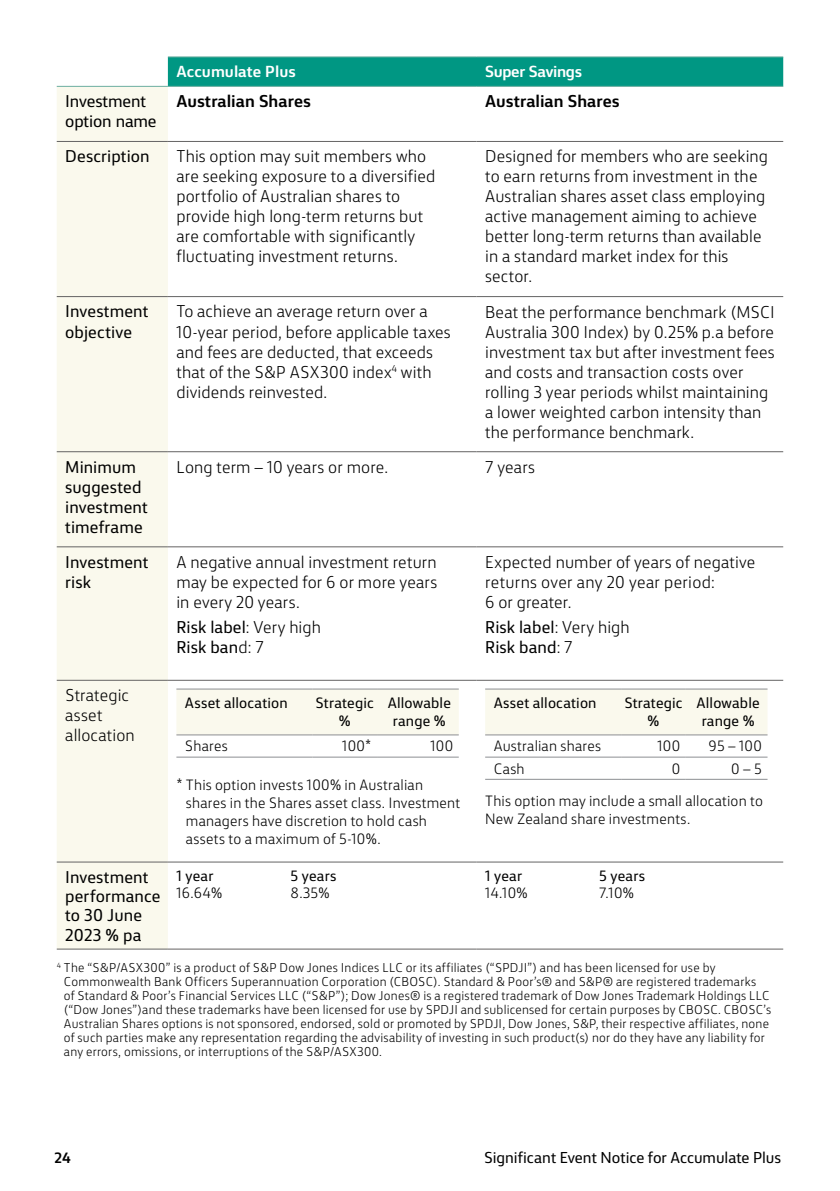
<style>
.page{position:relative;width:840px;height:1191px;background:#fff}
.page>*{position:absolute;margin:0;border:0;box-sizing:border-box;transform-origin:0 0}
.t1{font:300 16px/20px "CBA Sans";letter-spacing:.01em;color:#000}
.t2{font:16px/20px "CBA Sans";letter-spacing:.005em;color:#000}
.t3{font:700 16px "CBA Sans";letter-spacing:.005em;color:#000}
.t4{font:700 15px "CBA Sans";color:#fff}
.t5{font:700 15px "CBA Sans";letter-spacing:-.02em;color:#fff}
.t6{font:14.8px "CBA Sans";letter-spacing:-.005em;color:#000}
.t7{font:300 14px/18px "CBA Sans";letter-spacing:.015em;color:#000}
.t8{font:14px/18px "CBA Sans";letter-spacing:.015em;color:#000;text-align:center}
.t9{font:700 14px "CBA Sans";color:#000}
.t10{font:300 12px/14px "CBA Sans";letter-spacing:.02em;color:#000}
.s1{font-weight:300}
</style>
<div class="page">
<div style="left:168px;top:58px;width:614px;height:28px;background:#009783"></div>
<div style="left:57px;top:87px;width:111px;height:861px;background:#faf9ed"></div>
<svg style="left:168px;top:862px;width:614px;height:1px"></svg>
<hr style="left:57px;top:141px;width:111px;height:1px;background:#646363">
<hr style="left:168px;top:141px;width:308px;height:1px;background:#646363">
<hr style="left:476px;top:141px;width:306px;height:1px;background:#646363">
<hr style="left:57px;top:296px;width:111px;height:1px;background:#646363">
<hr style="left:168px;top:296px;width:308px;height:1px;background:#646363">
<hr style="left:476px;top:296px;width:306px;height:1px;background:#646363">
<hr style="left:57px;top:451px;width:111px;height:1px;background:#646363">
<hr style="left:168px;top:451px;width:308px;height:1px;background:#646363">
<hr style="left:476px;top:451px;width:306px;height:1px;background:#646363">
<hr style="left:57px;top:546px;width:111px;height:1px;background:#646363">
<hr style="left:168px;top:546px;width:308px;height:1px;background:#646363">
<hr style="left:476px;top:546px;width:306px;height:1px;background:#646363">
<hr style="left:57px;top:680px;width:111px;height:1px;background:#646363">
<hr style="left:168px;top:680px;width:308px;height:1px;background:#646363">
<hr style="left:476px;top:680px;width:306px;height:1px;background:#646363">
<hr style="left:57px;top:861px;width:111px;height:1px;background:#646363">
<hr style="left:168px;top:861px;width:308px;height:1px;background:#646363">
<hr style="left:476px;top:861px;width:306px;height:1px;background:#646363">
<hr style="left:57px;top:948px;width:111px;height:1px;background:#646363">
<hr style="left:168px;top:948px;width:308px;height:1px;background:#646363">
<hr style="left:476px;top:948px;width:306px;height:1px;background:#646363">
<hr style="left:168px;top:57px;width:308px;height:1px;background:#6caea0">
<hr style="left:476px;top:57px;width:306px;height:1px;background:#6caea0">
<hr style="left:168px;top:86px;width:308px;height:1px;background:#6caea0">
<hr style="left:476px;top:86px;width:306px;height:1px;background:#6caea0">
<hr style="left:57px;top:86px;width:111px;height:1px;background:#6caea0">
<div style="left:176px;top:689px;width:282px;height:45px;background:#faf9ed"></div>
<hr style="left:176px;top:688px;width:136px;height:1px;background:#8c8e92">
<hr style="left:312px;top:688px;width:65px;height:1px;background:#8c8e92">
<hr style="left:377px;top:688px;width:81px;height:1px;background:#8c8e92">
<hr style="left:176px;top:734px;width:136px;height:1px;background:#8c8e92">
<hr style="left:312px;top:734px;width:65px;height:1px;background:#8c8e92">
<hr style="left:377px;top:734px;width:81px;height:1px;background:#8c8e92">
<hr style="left:176px;top:757px;width:136px;height:1px;background:#8c8e92">
<hr style="left:312px;top:757px;width:65px;height:1px;background:#8c8e92">
<hr style="left:377px;top:757px;width:81px;height:1px;background:#8c8e92">
<div style="left:485px;top:689px;width:282px;height:45px;background:#faf9ed"></div>
<hr style="left:485px;top:688px;width:135px;height:1px;background:#8c8e92">
<hr style="left:620px;top:688px;width:65px;height:1px;background:#8c8e92">
<hr style="left:685px;top:688px;width:82px;height:1px;background:#8c8e92">
<hr style="left:485px;top:734px;width:135px;height:1px;background:#8c8e92">
<hr style="left:620px;top:734px;width:65px;height:1px;background:#8c8e92">
<hr style="left:685px;top:734px;width:82px;height:1px;background:#8c8e92">
<hr style="left:485px;top:757px;width:135px;height:1px;background:#8c8e92">
<hr style="left:620px;top:757px;width:65px;height:1px;background:#8c8e92">
<hr style="left:685px;top:757px;width:82px;height:1px;background:#8c8e92">
<hr style="left:485px;top:779px;width:135px;height:1px;background:#8c8e92">
<hr style="left:620px;top:779px;width:65px;height:1px;background:#8c8e92">
<hr style="left:685px;top:779px;width:82px;height:1px;background:#8c8e92">
<p class="t4" style="left:176px;top:58px;width:121px">Accumulate Plus</p>
<p class="t5" style="left:485px;top:58px;width:98px">Super Savings</p>
<p class="t2" style="left:65px;top:90px;width:93px">Investment option name</p>
<p class="t3" style="left:176px;top:87px;width:136px">Australian Shares</p>
<p class="t3" style="left:485px;top:87px;width:136px">Australian Shares</p>
<p class="t2" style="left:65px;top:145px;width:86px">Description</p>
<p class="t1" style="left:176px;top:145px;width:260px">This option may suit members who are seeking exposure to a diversified portfolio of Australian shares to provide high long-term returns but are comfortable with significantly fluctuating investment returns.</p>
<p class="t1" style="left:485px;top:145px;width:284px">Designed for members who are seeking to earn returns from investment in the Australian shares asset class employing active management aiming to achieve better long-term returns than available in a standard market index for this sector.</p>
<p class="t2" style="left:65px;top:300px;width:85px">Investment objective</p>
<p class="t1" style="left:176px;top:300px;width:276px">To achieve an average return over a 10-year period, before applicable taxes and fees are deducted, that exceeds that of the S&amp;P ASX300 index<sup>4</sup> with dividends reinvested.</p>
<p class="t1" style="left:485px;top:300px;width:291px">Beat the performance benchmark (MSCI Australia 300 Index) by 0.25% p.a before investment tax but after investment fees and costs and transaction costs over rolling 3 year periods whilst maintaining a lower weighted carbon intensity than the performance benchmark.</p>
<p class="t2" style="left:65px;top:455px;width:84px">Minimum suggested investment timeframe</p>
<p class="t1" style="left:176px;top:455px;width:213px">Long term – 10 years or more.</p>
<p class="t1" style="left:485px;top:455px;width:51px">7 years</p>
<p class="t2" style="left:65px;top:550px;width:85px">Investment risk</p>
<p class="t1" style="left:176px;top:550px;width:262px;text-align:justify">A negative annual investment return may be expected for 6 or more years in every 20 years.</p>
<p class="t2" style="left:176px;top:616px;width:146px">Risk label<span class="s1">: Very high<br></span>Risk ban<span class="s1">d: 7</span></p>
<p class="t1" style="left:485px;top:550px;width:271px">Expected number of years of negative returns over any 20 year period:<br>6 or greater.</p>
<p class="t2" style="left:485px;top:616px;width:146px">Risk label<span class="s1">: Very high<br></span>Risk band<span class="s1">: 7</span></p>
<p class="t1" style="left:65px;top:684px;width:71px">Strategic asset allocation</p>
<p class="t8" style="left:185px;top:693px;width:104px">Asset allocation</p>
<p class="t8" style="left:315px;top:693px;width:60px">Strategic %</p>
<p class="t8" style="left:387px;top:693px;width:65px">Allowable range %</p>
<p class="t7" style="left:185px;top:736px;width:44px">Shares</p>
<p class="t7" style="left:342px;top:736px;width:31px">100*</p>
<p class="t7" style="left:430px;top:736px;width:24px">100</p>
<p class="t7" style="left:186px;top:774px;width:276px;text-indent:-10px">* This option invests 100% in Australian shares in the Shares asset class. Investment managers have discretion to hold cash assets to a maximum of 5-10%.</p>
<p class="t2" style="left:65px;top:866px;width:97px;line-height:19.2px">Investment performance to 30 June<br>2023 % pa</p>
<p class="t8" style="left:176px;top:866px;width:38px">1 year</p>
<p class="t8" style="left:290px;top:866px;width:47px">5 years</p>
<p class="t7" style="left:176px;top:883px;width:47px">16.64%</p>
<p class="t7" style="left:290px;top:883px;width:41px">8.35%</p>
<p class="t8" style="left:493px;top:693px;width:104px">Asset allocation</p>
<p class="t8" style="left:624px;top:693px;width:60px">Strategic %</p>
<p class="t8" style="left:696px;top:693px;width:65px">Allowable range %</p>
<p class="t7" style="left:493px;top:736px;width:109px">Australian shares</p>
<p class="t7" style="left:657px;top:736px;width:24px">100</p>
<p class="t7" style="left:708px;top:736px;width:55px">95 – 100</p>
<p class="t7" style="left:493px;top:758px;width:32px">Cash</p>
<p class="t7" style="left:671px;top:758px;width:10px">0</p>
<p class="t7" style="left:731px;top:758px;width:32px">0 – 5</p>
<p class="t7" style="left:485px;top:790px;width:279px">This option may include a small allocation to<br>New Zealand share investments.</p>
<p class="t8" style="left:485px;top:866px;width:38px">1 year</p>
<p class="t8" style="left:599px;top:866px;width:47px">5 years</p>
<p class="t7" style="left:485px;top:883px;width:44px">14.10%</p>
<p class="t7" style="left:599px;top:883px;width:36px">7.10%</p>
<p class="t10" style="left:64px;top:959px;width:708px;text-indent:-7px"><sup>4</sup> The “S&amp;P/ASX300” is a product of S&amp;P Dow Jones Indices LLC or its affiliates (“SPDJI”) and has been licensed for use by Commonwealth Bank Officers Superannuation Corporation (CBOSC). Standard &amp; Poor’s® and S&amp;P® are registered trademarks<br>of Standard &amp; Poor’s Financial Services LLC (“S&amp;P”); Dow Jones® is a registered trademark of Dow Jones Trademark Holdings LLC (“Dow Jones”)and these trademarks have been licensed for use by SPDJI and sublicensed for certain purposes by CBOSC. CBOSC’s Australian Shares options is not sponsored, endorsed, sold or promoted by SPDJI, Dow Jones, S&amp;P, their respective affiliates, none of such parties make any representation regarding the advisability of investing in such product(s) nor do they have any liability for any errors, omissions, or interruptions of the S&amp;P/ASX300.</p>
<p class="t9" style="left:54px;top:1144px;width:18px">24</p>
<p class="t6" style="left:484px;top:1144px;width:298px">Significant Event Notice for Accumulate Plus</p>
</div>
